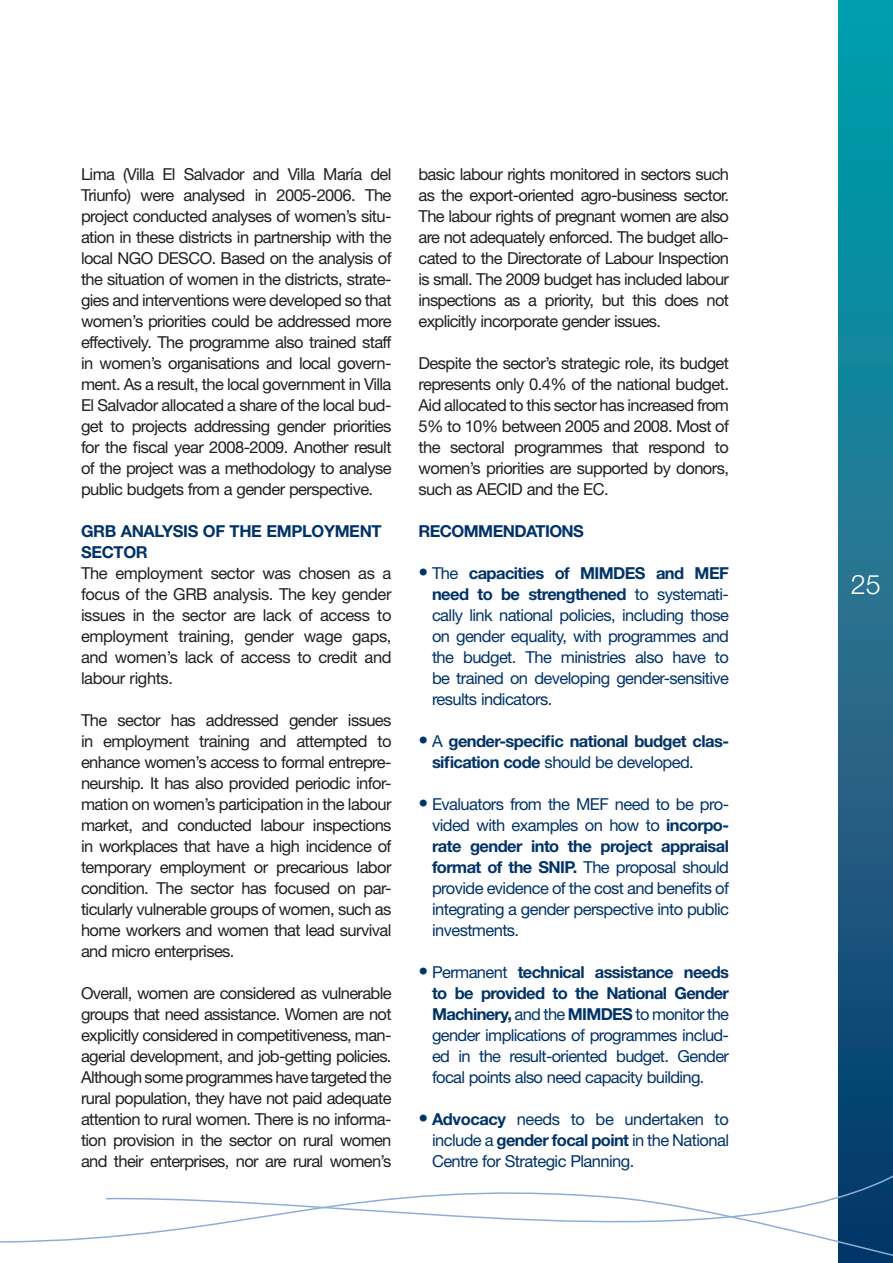
<style>
.page{position:relative;width:893px;height:1263px;background:#fff}
.page>*{position:absolute;margin:0;border:0;box-sizing:border-box;transform-origin:0 0}
.t1{font:300 27px "Helvetica Neue";color:#fff}
.t2{font:16.5px/21px "Helvetica Neue";letter-spacing:-.035em;color:#231f20;text-align:justify}
.t3{font:16.5px/21px "Helvetica Neue";letter-spacing:-.035em;color:#003367;text-align:justify}
.t4{font:700 16.5px/21px "Helvetica Neue";letter-spacing:-.035em;color:#003367}
.s1{font-weight:700;font-size:19.5px}
.s2{font-weight:700}
.s3{font-size:19.5px}
.s4{font-weight:400}
</style>
<div class="page">
<svg style="left:839px;top:0;width:54px;height:1167px;background:#15718f"></svg>
<svg style="left:104px;top:1167px;width:789px;height:96px"></svg>
<p class="t2" style="left:81px;top:163px;width:312px">Lima (Villa El Salvador and Villa María del Triunfo) were analysed in 2005-2006. The project conducted analyses of women’s situ&shy;ation in these districts in partnership with the local NGO DESCO. Based on the analysis of the situation of women in the districts, strate&shy;gies and interventions were developed so that women’s priorities could be addressed more effectively. The programme also trained staff in women’s organisations and local govern&shy;ment. As a result, the local government in Villa El Salvador allocated a share of the local bud&shy;get to projects addressing gender priorities for the fiscal year 2008-2009. Another result of the project was a methodology to analyse public budgets from a gender perspective.</p>
<p class="t4" style="left:81px;top:520px;width:302px">GRB ANALYSIS OF THE EMPLOYMENT<br>SECTOR</p>
<p class="t2" style="left:81px;top:562px;width:312px">The employment sector was chosen as a focus of the GRB analysis. The key gender issues in the sector are lack of access to employment training, gender wage gaps, and women’s lack of access to credit and labour rights.</p>
<p class="t2" style="left:81px;top:709px;width:312px">The sector has addressed gender issues in employment training and attempted to enhance women’s access to formal entrepre&shy;neurship. It has also provided periodic infor&shy;mation on women’s participation in the labour market, and conducted labour inspections in workplaces that have a high incidence of temporary employment or precarious labor condition. The sector has focused on par&shy;ticularly vulnerable groups of women, such as home workers and women that lead survival and micro enterprises.</p>
<p class="t2" style="left:81px;top:982px;width:312px">Overall, women are considered as vulnerable groups that need assistance. Women are not explicitly considered in competitiveness, man&shy;agerial development, and job-getting policies.<br>Although some programmes have targeted the rural population, they have not paid adequate attention to rural women. There is no informa&shy;tion provision in the sector on rural women and their enterprises, nor are rural women’s</p>
<p class="t2" style="left:419px;top:163px;width:312px">basic labour rights monitored in sectors such as the export-oriented agro-business sector.<br>The labour rights of pregnant women are also are not adequately enforced. The budget allo&shy;cated to the Directorate of Labour Inspection is small. The 2009 budget has included labour inspections as a priority, but this does not explicitly incorporate gender issues.</p>
<p class="t2" style="left:419px;top:352px;width:312px">Despite the sector’s strategic role, its budget represents only 0.4% of the national budget.<br>Aid allocated to this sector has increased from 5% to 10% between 2005 and 2008. Most of the sectoral programmes that respond to women’s priorities are supported by donors, such as AECID and the EC.</p>
<p class="t4" style="left:418px;top:520px;width:167px">RECOMMENDATIONS</p>
<p class="t3" style="left:432px;top:562px;width:299px;text-indent:-13px"><span class="s1">•</span> The <span class="s2">capacities of MIMDES and MEF need to be strengthened</span> to systemati&shy;cally link national policies, including those on gender equality, with programmes and the budget. The ministries also have to be trained on developing gender-sensitive results indicators.</p>
<p class="t4" style="left:432px;top:730px;width:298px;text-indent:-14px"><span class="s3">•</span> <span class="s4">A</span> gender-specific national budget clas&shy;sification code <span class="s4">should be developed.</span></p>
<p class="t3" style="left:432px;top:793px;width:299px;text-indent:-14px"><span class="s1">•</span> Evaluators from the MEF need to be pro&shy;vided with examples on how to <span class="s2">incorpo&shy;rate gender into the project appraisal format of the SNIP.</span> The proposal should provide evidence of the cost and benefits of integrating a gender perspective into public investments.</p>
<p class="t3" style="left:432px;top:961px;width:299px;text-indent:-13px"><span class="s1">•</span> Permanent <span class="s2">technical assistance needs to be provided to the National Gender Machinery,</span> and the <span class="s2">MIMDES</span> to monitor the gender implications of programmes includ&shy;ed in the result-oriented budget. Gender focal points also need capacity building.</p>
<p class="t3" style="left:432px;top:1108px;width:299px;text-indent:-14px"><span class="s1">•</span> <span class="s2">Advocacy</span> needs to be undertaken to include a <span class="s2">gender focal point</span> in the National Centre for Strategic Planning.</p>
<h1 class="t1" style="left:851px;top:568px;width:32px">25</h1>
</div>
